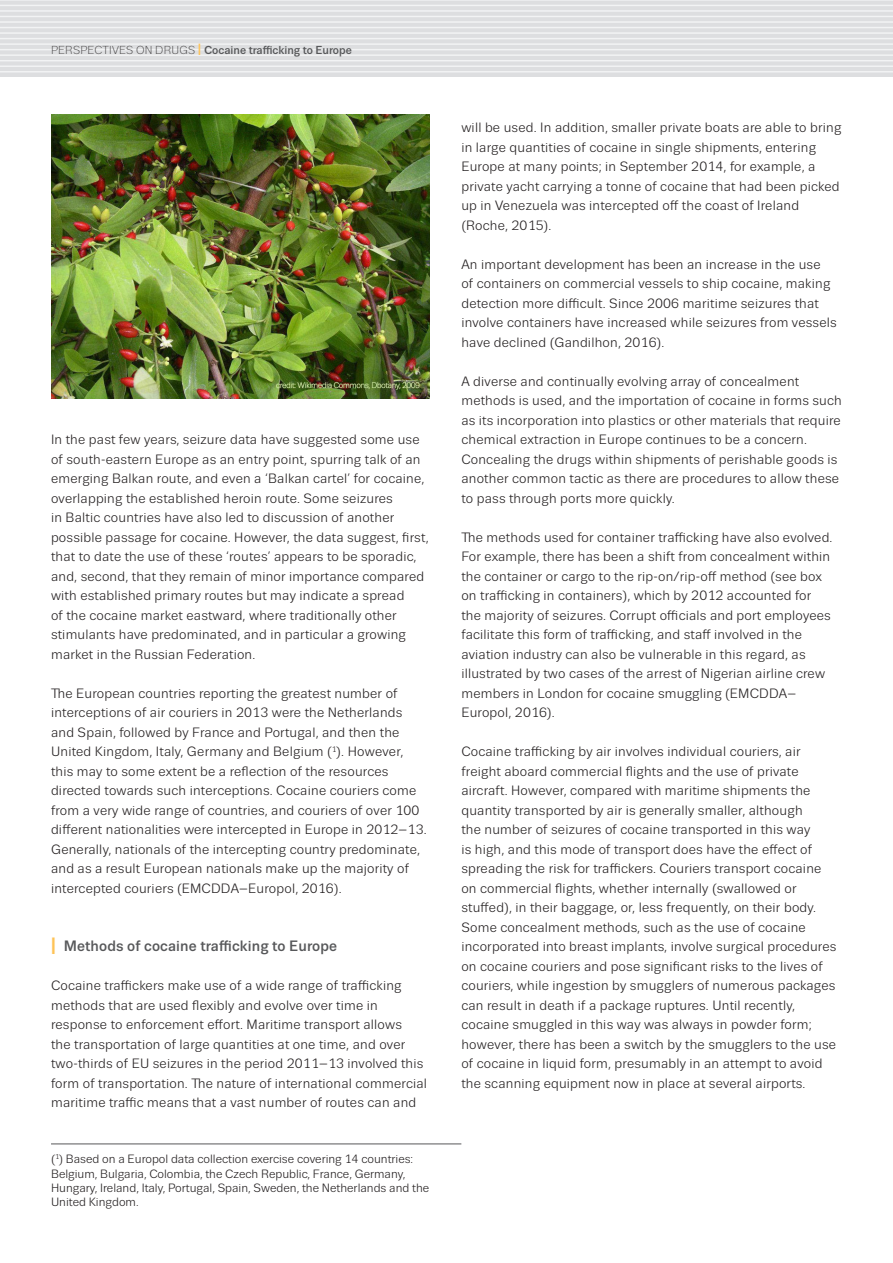
<style>
.page{position:relative;width:893px;height:1263px;background:#fff}
.page>*{position:absolute;margin:0;border:0;box-sizing:border-box;transform-origin:0 0}
.subheadline_1{font:500 15px "Trivia Sans";letter-spacing:.01em;color:#57585a}
.regular_text{font:13.5px/19.5px "Trivia Sans";letter-spacing:.015em;color:#231f20}
.t1{font:12px/14.4px "Trivia Sans";color:#231f20}
.t2{font:500 11.55px "Trivia Sans";color:#57585a}
.s1{font-weight:300;color:#312f30}
.s2{font-size:16.2px;color:#fec357}
.s3{font-weight:700;font-size:23.55px;color:#fec357}
</style>
<div class="page">
<div style="left:0;top:0;width:893px;height:77px;background:#dddee0"></div>
<hr style="left:0;top:0;width:893px;height:1px;background:#f2f3f4">
<hr style="left:0;top:5px;width:893px;height:1px;background:#f2f3f4">
<hr style="left:0;top:10px;width:893px;height:2px;background:#f2f3f4">
<hr style="left:0;top:16px;width:893px;height:1px;background:#f2f3f4">
<hr style="left:0;top:21px;width:893px;height:2px;background:#f2f3f4">
<hr style="left:0;top:27px;width:893px;height:1px;background:#f2f3f4">
<hr style="left:0;top:32px;width:893px;height:2px;background:#f2f3f4">
<hr style="left:0;top:38px;width:893px;height:1px;background:#f2f3f4">
<hr style="left:0;top:43px;width:893px;height:2px;background:#f2f3f4">
<hr style="left:0;top:49px;width:893px;height:1px;background:#f2f3f4">
<hr style="left:0;top:54px;width:893px;height:2px;background:#f2f3f4">
<hr style="left:0;top:60px;width:893px;height:1px;background:#f2f3f4">
<hr style="left:0;top:65px;width:893px;height:2px;background:#f2f3f4">
<hr style="left:0;top:71px;width:893px;height:2px;background:#f2f3f4">
<img style="left:51px;top:115px;width:378px;height:283px">
<hr style="left:51px;top:1144px;width:410px;height:1px;background:#57585a">
<p class="t2" style="left:51px;top:43px;width:302px"><span class="s1">PERSPECTIVES ON DRUGS</span> <span class="s2">I</span> Cocaine trafficking to Europe</p>
<p class="regular_text" style="left:51px;top:430px;width:379px">In the past few years, seizure data have suggested some use of south-eastern Europe as an entry point, spurring talk of an emerging Balkan route, and even a ‘Balkan cartel’ for cocaine, overlapping the established heroin route. Some seizures<br>in Baltic countries have also led to discussion of another possible passage for cocaine. However, the data suggest, first, that to date the use of these ‘routes’ appears to be sporadic, and, second, that they remain of minor importance compared with established primary routes but may indicate a spread<br>of the cocaine market eastward, where traditionally other stimulants have predominated, and in particular a growing market in the Russian Federation.</p>
<p class="regular_text" style="left:51px;top:683px;width:377px">The European countries reporting the greatest number of interceptions of air couriers in 2013 were the Netherlands and Spain, followed by France and Portugal, and then the United Kingdom, Italy, Germany and Belgium (<sup>1</sup>). However, this may to some extent be a reflection of the resources directed towards such interceptions. Cocaine couriers come from a very wide range of countries, and couriers of over 100 different nationalities were intercepted in Europe in 2012–13.<br>Generally, nationals of the intercepting country predominate, and as a result European nationals make up the majority of intercepted couriers (EMCDDA–Europol, 2016).</p>
<p class="subheadline_1" style="left:51px;top:938px;width:288px"><span class="s3">I</span> Methods of cocaine trafficking to Europe</p>
<p class="regular_text" style="left:51px;top:976px;width:377px">Cocaine traffickers make use of a wide range of trafficking methods that are used flexibly and evolve over time in response to enforcement effort. Maritime transport allows<br>the transportation of large quantities at one time, and over two-thirds of EU seizures in the period 2011–13 involved this form of transportation. The nature of international commercial maritime traffic means that a vast number of routes can and</p>
<p class="t1" style="left:51px;top:1152px;width:380px">(<sup>1</sup>) Based on a Europol data collection exercise covering 14 countries:<br>Belgium, Bulgaria, Colombia, the Czech Republic, France, Germany, Hungary, Ireland, Italy, Portugal, Spain, Sweden, the Netherlands and the United Kingdom.</p>
<p class="regular_text" style="left:461px;top:118px;width:382px">will be used. In addition, smaller private boats are able to bring in large quantities of cocaine in single shipments, entering Europe at many points; in September 2014, for example, a private yacht carrying a tonne of cocaine that had been picked up in Venezuela was intercepted off the coast of Ireland (Roche, 2015).</p>
<p class="regular_text" style="left:461px;top:254px;width:377px">An important development has been an increase in the use<br>of containers on commercial vessels to ship cocaine, making detection more difficult. Since 2006 maritime seizures that involve containers have increased while seizures from vessels have declined (Gandilhon, 2016).</p>
<p class="regular_text" style="left:461px;top:371px;width:382px">A diverse and continually evolving array of concealment methods is used, and the importation of cocaine in forms such as its incorporation into plastics or other materials that require chemical extraction in Europe continues to be a concern.<br>Concealing the drugs within shipments of perishable goods is another common tactic as there are procedures to allow these to pass through ports more quickly.</p>
<p class="regular_text" style="left:461px;top:527px;width:373px">The methods used for container trafficking have also evolved.<br>For example, there has been a shift from concealment within the container or cargo to the rip-on/rip-off method (see box on trafficking in containers), which by 2012 accounted for the majority of seizures. Corrupt officials and port employees facilitate this form of trafficking, and staff involved in the aviation industry can also be vulnerable in this regard, as illustrated by two cases of the arrest of Nigerian airline crew members in London for cocaine smuggling (EMCDDA– Europol, 2016).</p>
<p class="regular_text" style="left:461px;top:742px;width:377px">Cocaine trafficking by air involves individual couriers, air freight aboard commercial flights and the use of private aircraft. However, compared with maritime shipments the quantity transported by air is generally smaller, although<br>the number of seizures of cocaine transported in this way<br>is high, and this mode of transport does have the effect of spreading the risk for traffickers. Couriers transport cocaine on commercial flights, whether internally (swallowed or stuffed), in their baggage, or, less frequently, on their body.<br>Some concealment methods, such as the use of cocaine incorporated into breast implants, involve surgical procedures on cocaine couriers and pose significant risks to the lives of couriers, while ingestion by smugglers of numerous packages can result in death if a package ruptures. Until recently, cocaine smuggled in this way was always in powder form; however, there has been a switch by the smugglers to the use of cocaine in liquid form, presumably in an attempt to avoid the scanning equipment now in place at several airports.</p>
</div>
